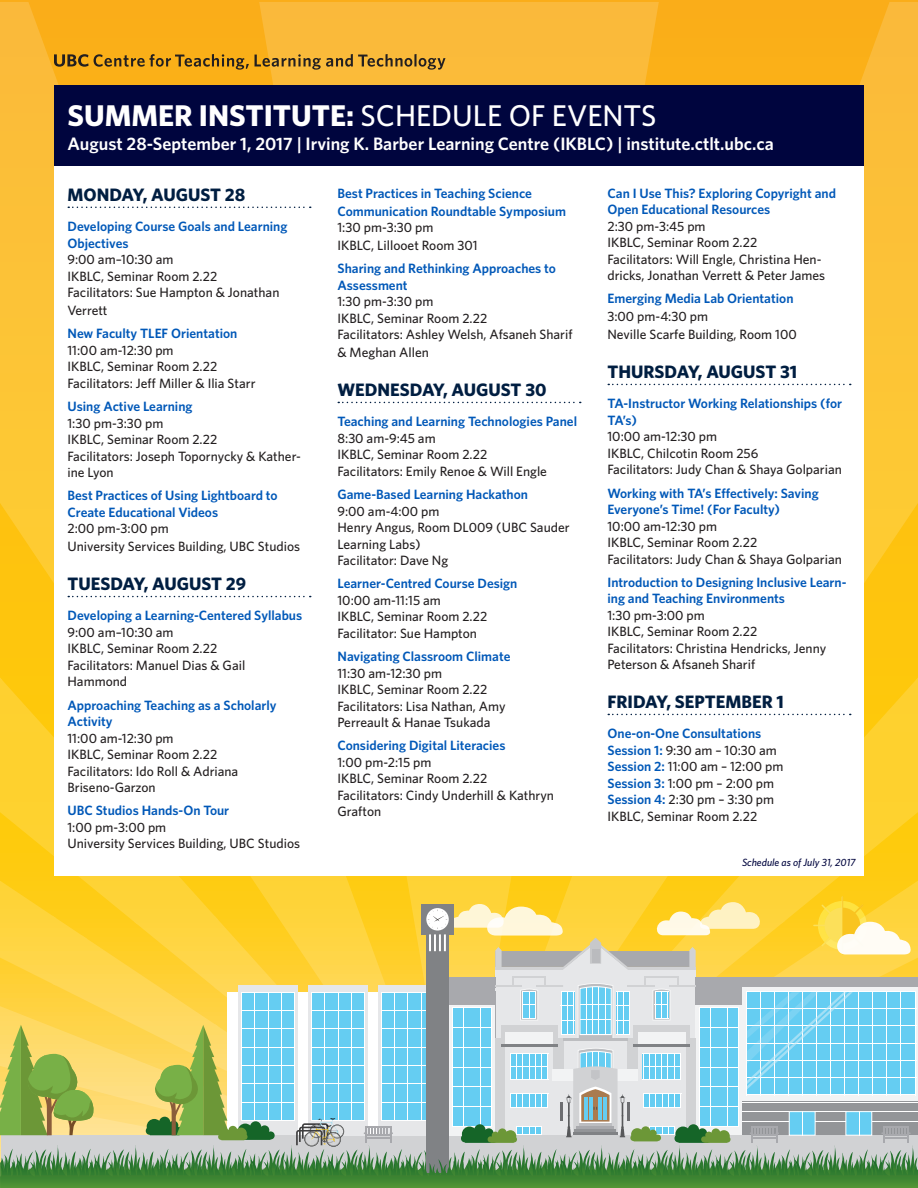
<style>
.page{position:relative;width:918px;height:1188px;background:#fff}
.page>*{position:absolute;margin:0;border:0;box-sizing:border-box;transform-origin:0 0}
.events_name{font:700 30px "Whitney";color:#fff}
.date{font:700 18px "Whitney";color:#001e41}
.events_name-2{font:600 18px "Whitney";color:#fff}
.event_details{font:500 13.5px/16.5px "Whitney";color:#231f20}
.events_name-3{font:600 13.5px/16.5px "Whitney";color:#0058b8}
.t1{font:italic 500 10.5px "Whitney";color:#00053e}
.s1{font-weight:500}
.s2{font-weight:500;color:#231f20}
</style>
<div class="page">
<img style="left:659px;top:2px;width:259px;height:894px">
<img style="left:458px;top:2px;width:201px;height:894px">
<img style="left:700px;top:876px;width:81px;height:20px">
<img style="left:781px;top:677px;width:137px;height:219px">
<img style="left:0;top:2px;width:458px;height:894px">
<svg style="left:0;top:896px;width:918px;height:292px;background:#bbc892"></svg>
<div style="left:54px;top:86px;width:810px;height:790px;background:#fff"></div>
<svg style="left:68px;top:207px;width:243px;height:1px"></svg>
<svg style="left:68px;top:596px;width:243px;height:1px"></svg>
<svg style="left:338px;top:402px;width:243px;height:1px"></svg>
<svg style="left:608px;top:384px;width:243px;height:1px"></svg>
<svg style="left:608px;top:714px;width:243px;height:1px"></svg>
<div style="left:54px;top:86px;width:810px;height:80px;background:#00053e"></div>
<svg style="left:54px;top:54px;width:195px;height:16px;background:#c0881a"></svg>
<svg style="left:255px;top:54px;width:191px;height:16px;background:#c19031"></svg>
<p class="events_name" style="left:68px;top:95px;width:590px">SUMMER INSTITUTE: <span class="s1">SCHEDULE OF EVENTS</span></p>
<p class="events_name-2" style="left:68px;top:132px;width:708px">August 28-September 1, 2017 | Irving K. Barber Learning Centre (IKBLC) | institute.ctlt.ubc.ca</p>
<p class="date" style="left:68px;top:183px;width:179px">MONDAY, AUGUST 28</p>
<p class="events_name-3" style="left:68px;top:218px;width:221px">Developing Course Goals and Learning<br>Objectives</p>
<p class="event_details" style="left:68px;top:251px;width:108px">9:00 am–10:30 am</p>
<p class="event_details" style="left:68px;top:267px;width:151px">IKBLC, Seminar Room 2.22</p>
<p class="event_details" style="left:68px;top:283px;width:213px;line-height:18px">Facilitators: Sue Hampton &amp; Jonathan<br>Verrett</p>
<p class="events_name-3" style="left:68px;top:325px;width:171px">New Faculty TLEF Orientation</p>
<p class="event_details" style="left:68px;top:342px;width:108px">11:00 am-12:30 pm</p>
<p class="event_details" style="left:68px;top:358px;width:151px">IKBLC, Seminar Room 2.22</p>
<p class="event_details" style="left:68px;top:375px;width:190px">Facilitators: Jeff Miller &amp; Ilia Starr</p>
<p class="events_name-3" style="left:68px;top:398px;width:127px">Using Active Learning</p>
<p class="event_details" style="left:68px;top:414px;width:97px">1:30 pm-3:30 pm</p>
<p class="event_details" style="left:68px;top:431px;width:151px">IKBLC, Seminar Room 2.22</p>
<p class="event_details" style="left:68px;top:447px;width:235px">Facilitators: Joseph Topornycky &amp; Kather&shy;ine Lyon</p>
<p class="events_name-3" style="left:68px;top:487px;width:212px">Best Practices of Using Lightboard to<br>Create Educational Videos</p>
<p class="event_details" style="left:68px;top:520px;width:103px">2:00 pm-3:00 pm</p>
<p class="event_details" style="left:68px;top:538px;width:234px">University Services Building, UBC Studios</p>
<p class="date" style="left:68px;top:572px;width:180px">TUESDAY, AUGUST 29</p>
<p class="events_name-3" style="left:68px;top:607px;width:236px">Developing a Learning-Centered Syllabus</p>
<p class="event_details" style="left:68px;top:624px;width:108px">9:00 am–10:30 am</p>
<p class="event_details" style="left:68px;top:640px;width:151px">IKBLC, Seminar Room 2.22</p>
<p class="event_details" style="left:68px;top:657px;width:179px">Facilitators: Manuel Dias &amp; Gail</p>
<p class="event_details" style="left:68px;top:673px;width:61px">Hammond</p>
<p class="events_name-3" style="left:68px;top:696px;width:211px">Approaching Teaching as a Scholarly<br>Activity</p>
<p class="event_details" style="left:68px;top:729px;width:108px">11:00 am-12:30 pm</p>
<p class="event_details" style="left:68px;top:746px;width:151px">IKBLC, Seminar Room 2.22</p>
<p class="event_details" style="left:68px;top:762px;width:172px">Facilitators: Ido Roll &amp; Adriana<br>Briseno-Garzon</p>
<p class="events_name-3" style="left:68px;top:802px;width:163px">UBC Studios Hands-On Tour</p>
<p class="event_details" style="left:68px;top:819px;width:100px">1:00 pm-3:00 pm</p>
<p class="event_details" style="left:68px;top:835px;width:234px">University Services Building, UBC Studios</p>
<p class="events_name-3" style="left:338px;top:184px;width:230px;line-height:18px">Best Practices in Teaching Science<br>Communication Roundtable Symposium</p>
<p class="event_details" style="left:338px;top:219px;width:97px">1:30 pm-3:30 pm</p>
<p class="event_details" style="left:338px;top:237px;width:142px">IKBLC, Lillooet Room 301</p>
<p class="events_name-3" style="left:338px;top:260px;width:220px">Sharing and Rethinking Approaches to<br>Assessment</p>
<p class="event_details" style="left:338px;top:293px;width:97px">1:30 pm-3:30 pm</p>
<p class="event_details" style="left:338px;top:310px;width:151px">IKBLC, Seminar Room 2.22</p>
<p class="event_details" style="left:338px;top:325px;width:237px;line-height:18px">Facilitators: Ashley Welsh, Afsaneh Sharif &amp; Meghan Allen</p>
<p class="date" style="left:338px;top:378px;width:211px">WEDNESDAY, AUGUST 30</p>
<p class="events_name-3" style="left:338px;top:413px;width:241px">Teaching and Learning Technologies Panel</p>
<p class="event_details" style="left:338px;top:430px;width:100px">8:30 am-9:45 am</p>
<p class="event_details" style="left:338px;top:446px;width:151px">IKBLC, Seminar Room 2.22</p>
<p class="event_details" style="left:338px;top:463px;width:211px">Facilitators: Emily Renoe &amp; Will Engle</p>
<p class="events_name-3" style="left:338px;top:486px;width:192px">Game-Based Learning Hackathon</p>
<p class="event_details" style="left:338px;top:502px;width:104px">9:00 am-4:00 pm</p>
<p class="event_details" style="left:338px;top:519px;width:234px">Henry Angus, Room DL009 (UBC Sauder<br>Learning Labs)</p>
<p class="event_details" style="left:338px;top:552px;width:112px">Facilitator: Dave Ng</p>
<p class="events_name-3" style="left:338px;top:575px;width:181px">Learner-Centred Course Design</p>
<p class="event_details" style="left:338px;top:592px;width:105px">10:00 am-11:15 am</p>
<p class="event_details" style="left:338px;top:608px;width:151px">IKBLC, Seminar Room 2.22</p>
<p class="event_details" style="left:338px;top:625px;width:141px">Facilitator: Sue Hampton</p>
<p class="events_name-3" style="left:338px;top:648px;width:174px">Navigating Classroom Climate</p>
<p class="event_details" style="left:338px;top:664px;width:106px">11:30 am-12:30 pm</p>
<p class="event_details" style="left:338px;top:681px;width:151px">IKBLC, Seminar Room 2.22</p>
<p class="event_details" style="left:338px;top:697px;width:170px">Facilitators: Lisa Nathan, Amy</p>
<p class="event_details" style="left:338px;top:714px;width:155px">Perreault &amp; Hanae Tsukada</p>
<p class="events_name-3" style="left:338px;top:737px;width:169px">Considering Digital Literacies</p>
<p class="event_details" style="left:338px;top:754px;width:95px">1:00 pm-2:15 pm</p>
<p class="event_details" style="left:338px;top:770px;width:151px">IKBLC, Seminar Room 2.22</p>
<p class="event_details" style="left:338px;top:787px;width:218px">Facilitators: Cindy Underhill &amp; Kathryn<br>Grafton</p>
<p class="events_name-3" style="left:608px;top:184px;width:230px">Can I Use This? Exploring Copyright and<br>Open Educational Resources</p>
<p class="event_details" style="left:608px;top:217px;width:100px">2:30 pm-3:45 pm</p>
<p class="event_details" style="left:608px;top:234px;width:151px">IKBLC, Seminar Room 2.22</p>
<p class="event_details" style="left:608px;top:250px;width:219px">Facilitators: Will Engle, Christina Hen&shy;dricks, Jonathan Verrett &amp; Peter James</p>
<p class="events_name-3" style="left:608px;top:290px;width:188px">Emerging Media Lab Orientation</p>
<p class="event_details" style="left:608px;top:308px;width:102px">3:00 pm-4:30 pm</p>
<p class="event_details" style="left:608px;top:326px;width:191px">Neville Scarfe Building, Room 100</p>
<p class="date" style="left:608px;top:360px;width:191px">THURSDAY, AUGUST 31</p>
<p class="events_name-3" style="left:608px;top:395px;width:236px">TA-Instructor Working Relationships (for<br>TA’s)</p>
<p class="event_details" style="left:608px;top:428px;width:111px">10:00 am-12:30 pm</p>
<p class="event_details" style="left:608px;top:445px;width:152px">IKBLC, Chilcotin Room 256</p>
<p class="event_details" style="left:608px;top:461px;width:236px">Facilitators: Judy Chan &amp; Shaya Golparian</p>
<p class="events_name-3" style="left:608px;top:484px;width:213px">Working with TA’s Effectively: Saving<br>Everyone’s Time! (For Faculty)</p>
<p class="event_details" style="left:608px;top:517px;width:111px">10:00 am-12:30 pm</p>
<p class="event_details" style="left:608px;top:534px;width:151px">IKBLC, Seminar Room 2.22</p>
<p class="event_details" style="left:608px;top:550px;width:236px">Facilitators: Judy Chan &amp; Shaya Golparian</p>
<p class="events_name-3" style="left:608px;top:574px;width:241px">Introduction to Designing Inclusive Learn&shy;ing and Teaching Environments</p>
<p class="event_details" style="left:608px;top:607px;width:99px">1:30 pm-3:00 pm</p>
<p class="event_details" style="left:608px;top:623px;width:151px">IKBLC, Seminar Room 2.22</p>
<p class="event_details" style="left:608px;top:640px;width:220px">Facilitators: Christina Hendricks, Jenny<br>Peterson &amp; Afsaneh Sharif</p>
<p class="date" style="left:608px;top:690px;width:178px">FRIDAY, SEPTEMBER 1</p>
<p class="events_name-3" style="left:608px;top:725px;width:177px">One-on-One Consultations<br>Session 1: <span class="s2">9:30 am – 10:30 am<br></span>Session 2: <span class="s2">11:00 am – 12:00 pm<br></span>Session 3: <span class="s2">1:00 pm – 2:00 pm<br></span>Session 4: <span class="s2">2:30 pm – 3:30 pm</span></p>
<p class="event_details" style="left:608px;top:808px;width:151px">IKBLC, Seminar Room 2.22</p>
<p class="t1" style="left:742px;top:855px;width:115px">Schedule as of July 31, 2017</p>
</div>
